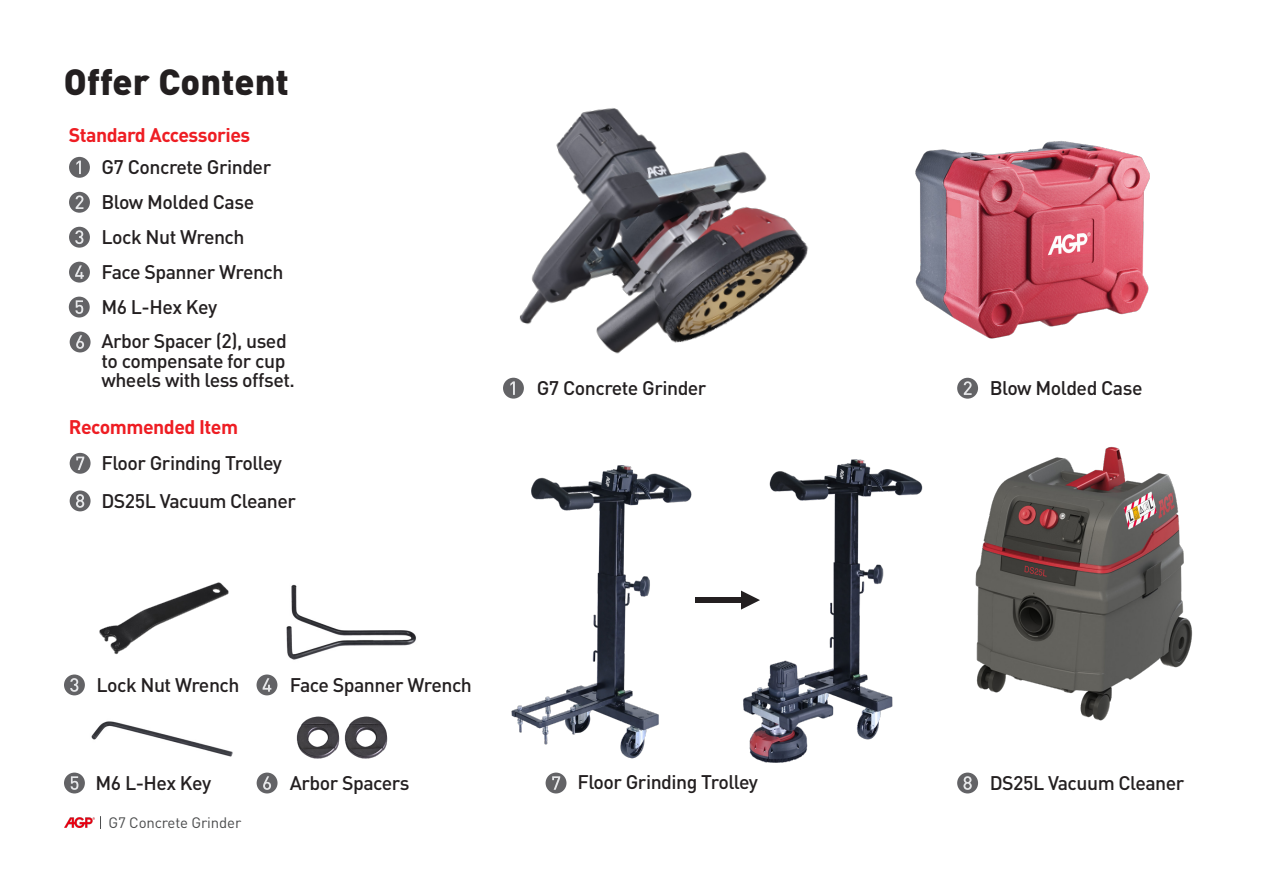
<style>
.page{position:relative;width:1263px;height:893px;background:#fff}
.page>*{position:absolute;margin:0;border:0;box-sizing:border-box;transform-origin:0 0}
.t1{font:900 36px "DIN Pro";letter-spacing:.005em;color:#231f20}
.t2{font:500 19.5px/19.5px "DIN Pro";letter-spacing:-.025em;color:#231f20}
.t3{font:700 19.5px "DIN Pro";letter-spacing:-.025em;color:#ee1d23}
.t4{font:15px "DIN Pro";letter-spacing:-.01em;color:#4b4c4d}
</style>
<div class="page">
<img style="left:64px;top:817px;width:31px;height:11px">
<svg style="left:100px;top:816px;width:1px;height:13px"></svg>
<img style="left:511px;top:465px;width:181px;height:294px">
<img style="left:741px;top:459px;width:182px;height:304px">
<img style="left:975px;top:446px;width:218px;height:275px">
<div style="left:695px;top:597px;width:48px;height:6px;background:#231f20"></div>
<svg style="left:741px;top:591px;width:19px;height:19px"></svg>
<img style="left:519px;top:108px;width:290px;height:246px">
<img style="left:286px;top:584px;width:130px;height:76px">
<img style="left:296px;top:716px;width:40px;height:43px">
<img style="left:336px;top:716px;width:52px;height:43px">
<img style="left:91px;top:721px;width:142px;height:36px">
<img style="left:915px;top:141px;width:235px;height:198px">
<img style="left:99px;top:582px;width:130px;height:73px">
<div style="left:69px;top:262px;width:21px;height:21px;background:#636366;border-radius:50%"></div>
<svg style="left:75px;top:265px;width:9px;height:14px"></svg>
<div style="left:257px;top:674px;width:20px;height:21px;background:#636366;border-radius:50%"></div>
<svg style="left:263px;top:678px;width:8px;height:14px"></svg>
<div style="left:69px;top:157px;width:21px;height:21px;background:#636366;border-radius:50%"></div>
<svg style="left:76px;top:161px;width:5px;height:13px"></svg>
<div style="left:503px;top:378px;width:21px;height:21px;background:#636366;border-radius:50%"></div>
<svg style="left:510px;top:381px;width:5px;height:14px"></svg>
<div style="left:69px;top:297px;width:21px;height:20px;background:#636366;border-radius:50%"></div>
<svg style="left:75px;top:300px;width:8px;height:14px"></svg>
<div style="left:64px;top:773px;width:21px;height:20px;background:#636366;border-radius:50%"></div>
<svg style="left:71px;top:776px;width:7px;height:14px"></svg>
<div style="left:69px;top:192px;width:21px;height:21px;background:#636366;border-radius:50%"></div>
<svg style="left:76px;top:195px;width:7px;height:14px"></svg>
<div style="left:957px;top:378px;width:21px;height:21px;background:#636366;border-radius:50%"></div>
<svg style="left:964px;top:381px;width:7px;height:14px"></svg>
<div style="left:70px;top:332px;width:21px;height:20px;background:#636366;border-radius:50%"></div>
<svg style="left:76px;top:335px;width:8px;height:14px"></svg>
<div style="left:257px;top:773px;width:21px;height:20px;background:#636366;border-radius:50%"></div>
<svg style="left:263px;top:776px;width:8px;height:14px"></svg>
<div style="left:69px;top:227px;width:21px;height:21px;background:#636366;border-radius:50%"></div>
<svg style="left:75px;top:230px;width:8px;height:14px"></svg>
<div style="left:64px;top:674px;width:21px;height:21px;background:#636366;border-radius:50%"></div>
<svg style="left:70px;top:678px;width:8px;height:14px"></svg>
<div style="left:70px;top:453px;width:21px;height:21px;background:#636366;border-radius:50%"></div>
<svg style="left:76px;top:457px;width:8px;height:13px"></svg>
<div style="left:546px;top:773px;width:20px;height:20px;background:#636366;border-radius:50%"></div>
<svg style="left:552px;top:776px;width:8px;height:14px"></svg>
<div style="left:70px;top:490px;width:21px;height:21px;background:#636366;border-radius:50%"></div>
<svg style="left:76px;top:494px;width:8px;height:14px"></svg>
<div style="left:957px;top:773px;width:21px;height:20px;background:#636366;border-radius:50%"></div>
<svg style="left:963px;top:776px;width:9px;height:14px"></svg>
<p class="t1" style="left:64px;top:57px;width:227px">Offer Content</p>
<p class="t3" style="left:69px;top:122px;width:183px">Standard Accessories</p>
<p class="t2" style="left:101px;top:157px;width:171px">G7 Concrete Grinder</p>
<p class="t2" style="left:101px;top:192px;width:154px">Blow Molded Case</p>
<p class="t2" style="left:101px;top:227px;width:145px">Lock Nut Wrench</p>
<p class="t2" style="left:101px;top:261px;width:184px">Face Spanner Wrench</p>
<p class="t2" style="left:101px;top:296px;width:117px">M6 L-Hex Key</p>
<p class="t2" style="left:101px;top:331px;width:195px">Arbor Spacer (2), used to compensate for cup wheels with less offset.</p>
<p class="t3" style="left:69px;top:413px;width:171px">Recommended Item</p>
<p class="t2" style="left:101px;top:453px;width:182px">Floor Grinding Trolley</p>
<p class="t2" style="left:101px;top:490px;width:196px">DS25L Vacuum Cleaner</p>
<p class="t2" style="left:537px;top:377px;width:171px">G7 Concrete Grinder</p>
<p class="t2" style="left:990px;top:378px;width:154px">Blow Molded Case</p>
<p class="t2" style="left:96px;top:674px;width:145px">Lock Nut Wrench</p>
<p class="t2" style="left:96px;top:772px;width:117px">M6 L-Hex Key</p>
<p class="t4" style="left:108px;top:812px;width:134px">G7 Concrete Grinder</p>
<p class="t2" style="left:290px;top:675px;width:184px">Face Spanner Wrench</p>
<p class="t2" style="left:290px;top:772px;width:121px">Arbor Spacers</p>
<p class="t2" style="left:577px;top:772px;width:182px">Floor Grinding Trolley</p>
<p class="t2" style="left:990px;top:772px;width:196px">DS25L Vacuum Cleaner</p>
</div>
